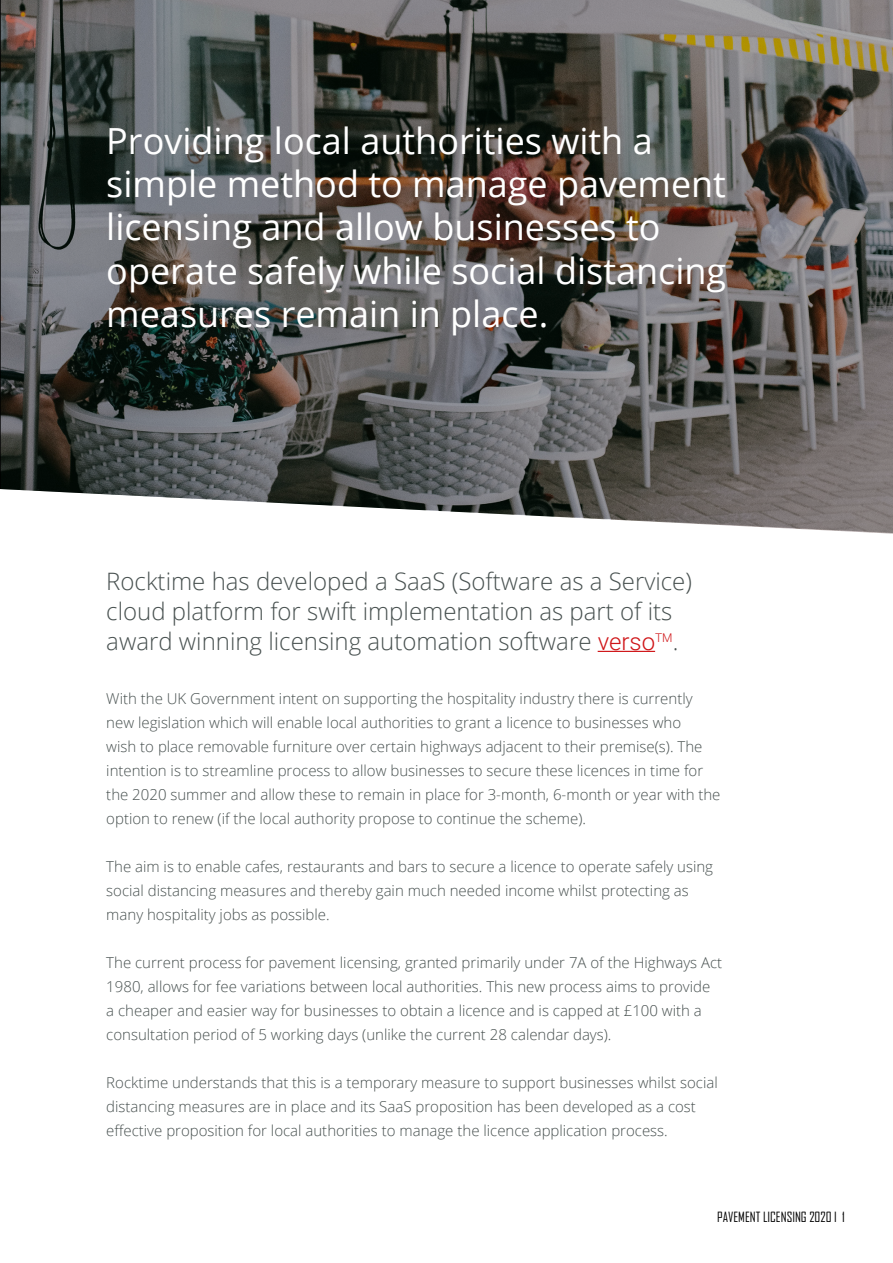
<style>
.page{position:relative;width:893px;height:1263px;background:#fff}
.page>*{position:absolute;margin:0;border:0;box-sizing:border-box;transform-origin:0 0}
.t1{font:36px/43.2px "Open Sans";color:#fff}
.t2{font:300 24px/30px "Open Sans";color:#485150}
.t3{font:300 15px/24px "Open Sans";color:#485150}
.t4{font:13.5px "Agency FB";color:#000}
.s1{font-family:"Roboto";color:#cf1417}
</style>
<div class="page">
<hr style="left:598px;top:651px;width:57px;height:1px;background:#cf1417">
<svg style="left:0;top:0;width:893px;height:533px;background:#605e5c"></svg>
<h1 class="t1" style="left:106px;top:118px;width:621px">Providing local authorities with a simple method to manage pavement licensing and allow businesses to operate safely while social distancing measures remain in place.</h1>
<h2 class="t2" style="left:106px;top:565px;width:587px">Rocktime has developed a SaaS (Software as a Service) cloud platform for swift implementation as part of its award winning licensing automation software <span class="s1">verso</span><sup>TM</sup>.</h2>
<p class="t3" style="left:106px;top:686px;width:616px">With the UK Government intent on supporting the hospitality industry there is currently new legislation which will enable local authorities to grant a licence to businesses who<br>wish to place removable furniture over certain highways adjacent to their premise(s). The intention is to streamline process to allow businesses to secure these licences in time for the 2020 summer and allow these to remain in place for 3-month, 6-month or year with the option to renew (if the local authority propose to continue the scheme).</p>
<p class="t3" style="left:106px;top:854px;width:608px">The aim is to enable cafes, restaurants and bars to secure a licence to operate safely using social distancing measures and thereby gain much needed income whilst protecting as many hospitality jobs as possible.</p>
<p class="t3" style="left:106px;top:950px;width:617px">The current process for pavement licensing, granted primarily under 7A of the Highways Act 1980, allows for fee variations between local authorities. This new process aims to provide<br>a cheaper and easier way for businesses to obtain a licence and is capped at £100 with a consultation period of 5 working days (unlike the current 28 calendar days).</p>
<p class="t3" style="left:106px;top:1070px;width:613px">Rocktime understands that this is a temporary measure to support businesses whilst social distancing measures are in place and its SaaS proposition has been developed as a cost effective proposition for local authorities to manage the licence application process.</p>
<p class="t4" style="left:717px;top:1209px;width:129px">PAVEMENT LICENSING 2020 I 1</p>
</div>
